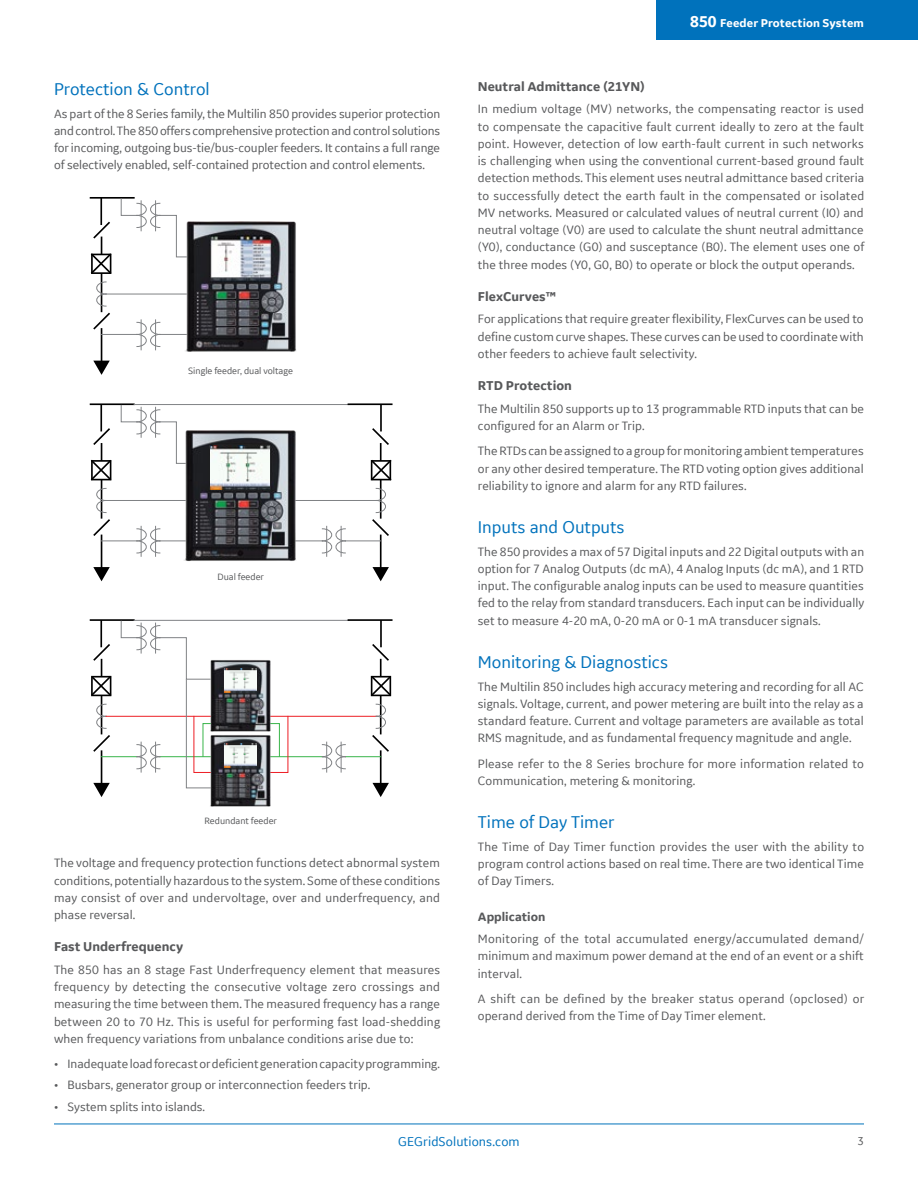
<style>
.page{position:relative;width:918px;height:1188px;background:#fff}
.page>*{position:absolute;margin:0;border:0;box-sizing:border-box;transform-origin:0 0}
.t1{font:18px "GE Inspira Sans";color:#0072bc}
.t2{font:700 13.5px "GE Inspira Sans";color:#58595b}
.t3{font:13.5px "GE Inspira Sans";letter-spacing:.005em;color:#0072bc}
.t4{font:12.75px/17.2px "GE Inspira Sans";letter-spacing:.005em;color:#58595b;text-align:justify}
.t5{font:700 12.75px "GE Inspira Sans";color:#58595b}
.t6{font:700 12px "GE Inspira Sans";letter-spacing:.005em;color:#fff}
.t7{font:12px "GE Inspira Sans";color:#58595b}
.t8{font:9.9px "GE Inspira Sans";color:#58595b}
.s1{font-size:16.5px}
</style>
<div class="page">
<div style="left:656px;top:0;width:262px;height:40px;background:#0072bc"></div>
<hr style="left:54px;top:1124px;width:810px;height:1px;background:#0072bc">
<hr style="left:91px;top:403px;width:43px;height:2px;background:#000">
<hr style="left:100px;top:405px;width:2px;height:26px;background:#000">
<hr style="left:101px;top:444px;width:1px;height:74px;background:#000">
<hr style="left:101px;top:535px;width:1px;height:34px;background:#000">
<svg style="left:93px;top:567px;width:17px;height:14px"></svg>
<svg style="left:93px;top:427px;width:17px;height:19px"></svg>
<svg style="left:90px;top:459px;width:22px;height:23px"></svg>
<svg style="left:93px;top:488px;width:17px;height:49px"></svg>
<svg style="left:120px;top:404px;width:41px;height:34px"></svg>
<hr style="left:106px;top:500px;width:83px;height:1px;background:#808285">
<hr style="left:134px;top:404px;width:215px;height:1px;background:#808285">
<hr style="left:141px;top:407px;width:1px;height:30px;background:#808285">
<hr style="left:155px;top:407px;width:1px;height:30px;background:#808285">
<hr style="left:102px;top:540px;width:35px;height:1px;background:#808285">
<svg style="left:136px;top:528px;width:22px;height:26px"></svg>
<hr style="left:141px;top:526px;width:1px;height:30px;background:#808285">
<hr style="left:155px;top:526px;width:1px;height:30px;background:#808285">
<hr style="left:348px;top:403px;width:44px;height:2px;background:#000">
<hr style="left:380px;top:405px;width:2px;height:26px;background:#000">
<hr style="left:380px;top:444px;width:2px;height:74px;background:#000">
<hr style="left:380px;top:535px;width:2px;height:34px;background:#000">
<svg style="left:372px;top:567px;width:17px;height:14px"></svg>
<svg style="left:372px;top:427px;width:17px;height:19px"></svg>
<svg style="left:370px;top:459px;width:22px;height:23px"></svg>
<svg style="left:372px;top:488px;width:17px;height:49px"></svg>
<hr style="left:293px;top:500px;width:83px;height:1px;background:#808285">
<hr style="left:345px;top:540px;width:36px;height:1px;background:#808285">
<svg style="left:323px;top:528px;width:23px;height:26px"></svg>
<hr style="left:341px;top:526px;width:1px;height:30px;background:#808285">
<hr style="left:326px;top:526px;width:1px;height:30px;background:#808285">
<img style="left:158px;top:413px;width:165px;height:148px">
<hr style="left:91px;top:619px;width:43px;height:2px;background:#000">
<hr style="left:100px;top:621px;width:2px;height:25px;background:#000">
<hr style="left:101px;top:660px;width:1px;height:74px;background:#000">
<hr style="left:101px;top:751px;width:1px;height:34px;background:#000">
<svg style="left:93px;top:783px;width:17px;height:14px"></svg>
<svg style="left:93px;top:643px;width:17px;height:19px"></svg>
<svg style="left:91px;top:675px;width:21px;height:22px"></svg>
<svg style="left:93px;top:703px;width:18px;height:50px"></svg>
<hr style="left:106px;top:716px;width:271px;height:1px;background:#ed1d24">
<hr style="left:134px;top:620px;width:215px;height:1px;background:#808285">
<hr style="left:102px;top:756px;width:35px;height:1px;background:#39b54a">
<hr style="left:160px;top:756px;width:164px;height:1px;background:#39b54a">
<hr style="left:348px;top:619px;width:44px;height:2px;background:#000">
<hr style="left:380px;top:621px;width:2px;height:25px;background:#000">
<hr style="left:380px;top:660px;width:2px;height:74px;background:#000">
<hr style="left:380px;top:751px;width:2px;height:34px;background:#000">
<svg style="left:372px;top:783px;width:17px;height:14px"></svg>
<svg style="left:372px;top:643px;width:17px;height:19px"></svg>
<svg style="left:370px;top:675px;width:22px;height:22px"></svg>
<svg style="left:371px;top:703px;width:18px;height:50px"></svg>
<hr style="left:345px;top:756px;width:36px;height:1px;background:#39b54a">
<svg style="left:322px;top:744px;width:24px;height:26px"></svg>
<hr style="left:341px;top:742px;width:1px;height:30px;background:#808285">
<hr style="left:326px;top:742px;width:1px;height:30px;background:#808285">
<hr style="left:91px;top:197px;width:43px;height:2px;background:#000">
<hr style="left:100px;top:199px;width:2px;height:25px;background:#000">
<hr style="left:101px;top:237px;width:1px;height:74px;background:#000">
<hr style="left:101px;top:329px;width:1px;height:34px;background:#000">
<svg style="left:93px;top:361px;width:17px;height:14px"></svg>
<svg style="left:93px;top:220px;width:17px;height:20px"></svg>
<svg style="left:90px;top:252px;width:22px;height:23px"></svg>
<svg style="left:93px;top:281px;width:18px;height:50px"></svg>
<svg style="left:120px;top:198px;width:72px;height:60px"></svg>
<hr style="left:106px;top:294px;width:83px;height:1px;background:#808285">
<hr style="left:141px;top:201px;width:1px;height:30px;background:#808285">
<hr style="left:155px;top:201px;width:1px;height:30px;background:#808285">
<hr style="left:102px;top:334px;width:35px;height:1px;background:#808285">
<svg style="left:136px;top:322px;width:47px;height:25px"></svg>
<hr style="left:141px;top:320px;width:1px;height:30px;background:#808285">
<hr style="left:155px;top:320px;width:1px;height:30px;background:#808285">
<img style="left:227px;top:660px;width:59px;height:66px">
<svg style="left:120px;top:620px;width:107px;height:169px"></svg>
<img style="left:195px;top:726px;width:91px;height:81px">
<img style="left:183px;top:222px;width:113px;height:130px">
<img style="left:210px;top:445px;width:60px;height:45px">
<img style="left:224px;top:668px;width:32px;height:24px">
<img style="left:224px;top:743px;width:32px;height:25px">
<h1 class="t1" style="left:54px;top:78px;width:157px">Protection &amp; Control</h1>
<p class="t4" style="left:54px;top:104px;width:388px">As part of the 8 Series family, the Multilin 850 provides superior protection and control. The 850 offers comprehensive protection and control solutions for incoming, outgoing bus-tie/bus-coupler feeders. It contains a full range of selectively enabled, self-contained protection and control elements.</p>
<p class="t8" style="left:188px;top:364px;width:106px">Single feeder, dual voltage</p>
<p class="t8" style="left:218px;top:571px;width:48px">Dual feeder</p>
<p class="t8" style="left:204px;top:815px;width:74px">Redundant feeder</p>
<p class="t4" style="left:54px;top:854px;width:388px">The voltage and frequency protection functions detect abnormal system conditions, potentially hazardous to the system. Some of these conditions may consist of over and undervoltage, over and underfrequency, and phase reversal.</p>
<p class="t2" style="left:54px;top:938px;width:131px">Fast Underfrequency</p>
<p class="t4" style="left:54px;top:961px;width:388px">The 850 has an 8 stage Fast Underfrequency element that measures frequency by detecting the consecutive voltage zero crossings and measuring the time between them. The measured frequency has a range between 20 to 70 Hz. This is useful for performing fast load-shedding when frequency variations from unbalance conditions arise due to:</p>
<p class="t4" style="left:54px;top:1054px;width:388px">• Inadequate load forecast or deficient generation capacity programming.</p>
<p class="t4" style="left:54px;top:1076px;width:318px">• Busbars, generator group or interconnection feeders trip.</p>
<p class="t4" style="left:54px;top:1098px;width:153px">• System splits into islands.</p>
<p class="t6" style="left:690px;top:15px;width:175px"><span class="s1">850</span> Feeder Protection System</p>
<p class="t2" style="left:478px;top:78px;width:169px">Neutral Admittance (21YN)</p>
<p class="t4" style="left:478px;top:100px;width:388px">In medium voltage (MV) networks, the compensating reactor is used to compensate the capacitive fault current ideally to zero at the fault point. However, detection of low earth-fault current in such networks is challenging when using the conventional current-based ground fault detection methods. This element uses neutral admittance based criteria to successfully detect the earth fault in the compensated or isolated MV networks. Measured or calculated values of neutral current (I0) and neutral voltage (V0) are used to calculate the shunt neutral admittance (Y0), conductance (G0) and susceptance (B0). The element uses one of the three modes (Y0, G0, B0) to operate or block the output operands.</p>
<p class="t2" style="left:478px;top:288px;width:80px">FlexCurves™</p>
<p class="t4" style="left:478px;top:310px;width:387px">For applications that require greater flexibility, FlexCurves can be used to define custom curve shapes. These curves can be used to coordinate with other feeders to achieve fault selectivity.</p>
<p class="t2" style="left:478px;top:377px;width:96px">RTD Protection</p>
<p class="t4" style="left:478px;top:400px;width:388px">The Multilin 850 supports up to 13 programmable RTD inputs that can be configured for an Alarm or Trip.</p>
<p class="t4" style="left:478px;top:442px;width:387px">The RTDs can be assigned to a group for monitoring ambient temperatures or any other desired temperature. The RTD voting option gives additional reliability to ignore and alarm for any RTD failures.</p>
<h1 class="t1" style="left:478px;top:516px;width:148px">Inputs and Outputs</h1>
<p class="t4" style="left:478px;top:542px;width:388px">The 850 provides a max of 57 Digital inputs and 22 Digital outputs with an option for 7 Analog Outputs (dc mA), 4 Analog Inputs (dc mA), and 1 RTD input. The configurable analog inputs can be used to measure quantities fed to the relay from standard transducers. Each input can be individually set to measure 4-20 mA, 0-20 mA or 0-1 mA transducer signals.</p>
<h1 class="t1" style="left:478px;top:651px;width:192px">Monitoring &amp; Diagnostics</h1>
<p class="t4" style="left:478px;top:677px;width:387px">The Multilin 850 includes high accuracy metering and recording for all AC signals. Voltage, current, and power metering are built into the relay as a standard feature. Current and voltage parameters are available as total RMS magnitude, and as fundamental frequency magnitude and angle.</p>
<p class="t4" style="left:478px;top:754px;width:387px">Please refer to the 8 Series brochure for more information related to<br>Communication, metering &amp; monitoring.</p>
<h1 class="t1" style="left:478px;top:811px;width:138px">Time of Day Timer</h1>
<p class="t4" style="left:478px;top:838px;width:388px">The Time of Day Timer function provides the user with the ability to program control actions based on real time. There are two identical Time of Day Timers.</p>
<p class="t5" style="left:478px;top:909px;width:69px">Application</p>
<p class="t4" style="left:478px;top:930px;width:388px">Monitoring of the total accumulated energy/accumulated demand/ minimum and maximum power demand at the end of an event or a shift interval.</p>
<p class="t4" style="left:478px;top:990px;width:388px">A shift can be defined by the breaker status operand (opclosed) or operand derived from the Time of Day Timer element.</p>
<p class="t3" style="left:398px;top:1133px;width:123px">GEGridSolutions.com</p>
<p class="t7" style="left:858px;top:1133px;width:8px">3</p>
</div>
